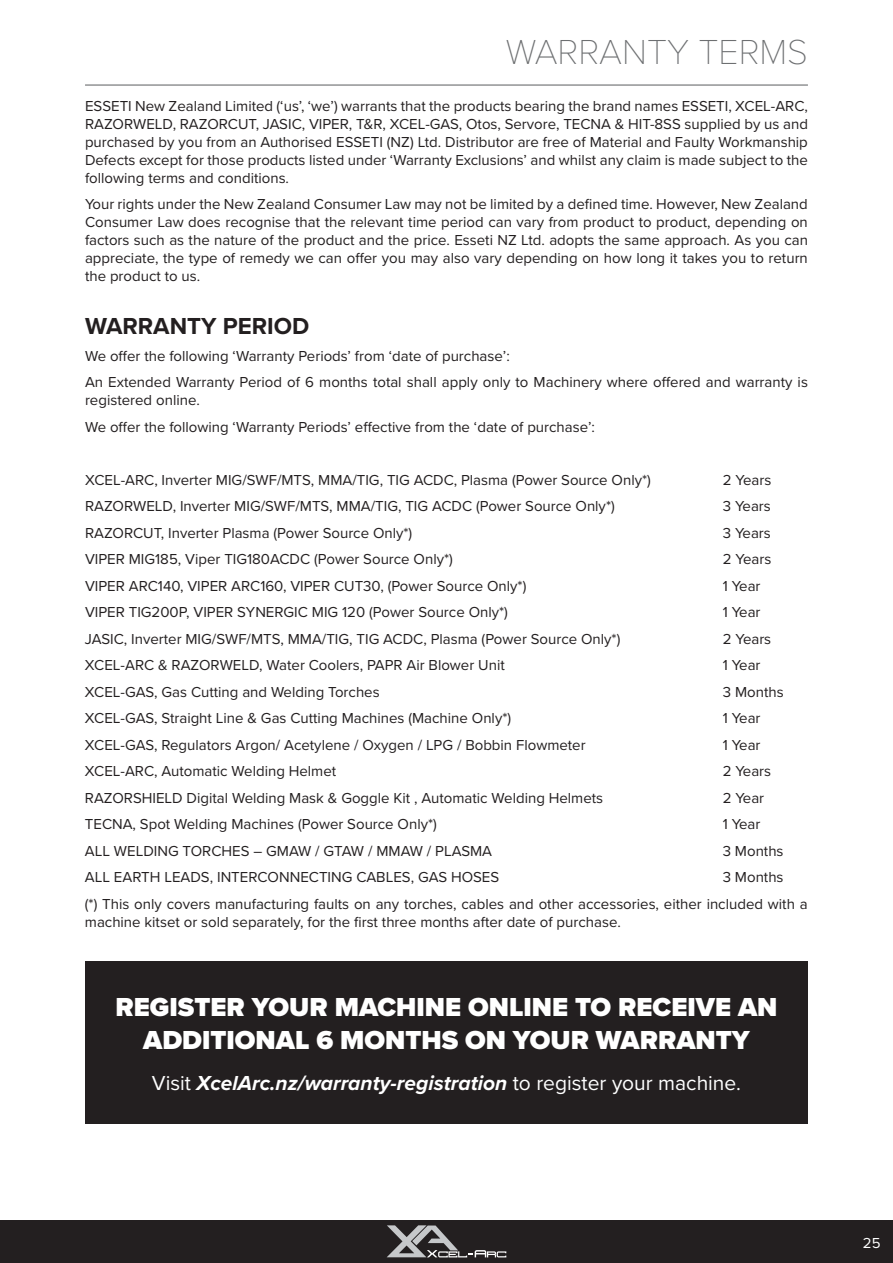
<style>
.page{position:relative;width:893px;height:1263px;background:#fff}
.page>*{position:absolute;margin:0;border:0;box-sizing:border-box;transform-origin:0 0}
.t1{font:100 36px "Proxima Nova T";color:#6d6f71}
.t2{font:900 27px/33px "Proxima Nova";color:#fff;text-align:center}
.t3{font:700 24px "Proxima Nova";color:#231f20}
.t4{font:italic 700 21px "Proxima Nova";color:#fff}
.t5{font:15px/18px "Proxima Nova";color:#231f20}
.t6{font:15px "Proxima Nova";color:#fff}
.s1{font-weight:400;font-style:normal}
</style>
<div class="page">
<hr style="left:85px;top:84px;width:723px;height:2px;background:#6d6f71">
<div style="left:0;top:1220px;width:893px;height:43px;background:#231f20"></div>
<svg style="left:387px;top:1225px;width:119px;height:32px"></svg>
<div style="left:85px;top:961px;width:723px;height:163px;background:#231f20"></div>
<h1 class="t1" style="left:506px;top:25px;width:304px">WARRANTY TERMS</h1>
<p class="t5" style="left:85px;top:96px;width:724px;text-align:justify">ESSETI New Zealand Limited (‘us’, ‘we’) warrants that the products bearing the brand names ESSETI, XCEL-ARC, RAZORWELD, RAZORCUT, JASIC, VIPER, T&amp;R, XCEL-GAS, Otos, Servore, TECNA &amp; HIT-8SS supplied by us and purchased by you from an Authorised ESSETI (NZ) Ltd. Distributor are free of Material and Faulty Workmanship Defects except for those products listed under ‘Warranty Exclusions’ and whilst any claim is made subject to the following terms and conditions.</p>
<p class="t5" style="left:85px;top:194px;width:724px;text-align:justify">Your rights under the New Zealand Consumer Law may not be limited by a defined time. However, New Zealand Consumer Law does recognise that the relevant time period can vary from product to product, depending on factors such as the nature of the product and the price. Esseti NZ Ltd. adopts the same approach. As you can appreciate, the type of remedy we can offer you may also vary depending on how long it takes you to return the product to us.</p>
<h3 class="t3" style="left:85px;top:308px;width:226px">WARRANTY PERIOD</h3>
<p class="t5" style="left:85px;top:342px;width:724px;line-height:26.5px">We offer the following ‘Warranty Periods’ from ‘date of purchase’:<br>An Extended Warranty Period of 6 months total shall apply only to Machinery where offered and warranty is</p>
<p class="t5" style="left:85px;top:386px;width:511px;line-height:26.5px">registered online.<br>We offer the following ‘Warranty Periods’ effective from the ‘date of purchase’:</p>
<p class="t5" style="left:85px;top:470px;width:567px">XCEL-ARC, Inverter MIG/SWF/MTS, MMA/TIG, TIG ACDC, Plasma (Power Source Only*)</p>
<p class="t5" style="left:723px;top:470px;width:50px">2 Years</p>
<p class="t5" style="left:85px;top:497px;width:531px">RAZORWELD, Inverter MIG/SWF/MTS, MMA/TIG, TIG ACDC (Power Source Only*)</p>
<p class="t5" style="left:723px;top:497px;width:49px">3 Years</p>
<p class="t5" style="left:85px;top:523px;width:329px">RAZORCUT, Inverter Plasma (Power Source Only*)</p>
<p class="t5" style="left:723px;top:523px;width:49px">3 Years</p>
<p class="t5" style="left:85px;top:550px;width:369px">VIPER MIG185, Viper TIG180ACDC (Power Source Only*)</p>
<p class="t5" style="left:723px;top:550px;width:50px">2 Years</p>
<p class="t5" style="left:85px;top:576px;width:443px">VIPER ARC140, VIPER ARC160, VIPER CUT30, (Power Source Only*)</p>
<p class="t5" style="left:723px;top:576px;width:39px">1 Year</p>
<p class="t5" style="left:85px;top:603px;width:424px">VIPER TIG200P, VIPER SYNERGIC MIG 120 (Power Source Only*)</p>
<p class="t5" style="left:723px;top:603px;width:39px">1 Year</p>
<p class="t5" style="left:85px;top:629px;width:537px">JASIC, Inverter MIG/SWF/MTS, MMA/TIG, TIG ACDC, Plasma (Power Source Only*)</p>
<p class="t5" style="left:723px;top:629px;width:50px">2 Years</p>
<p class="t5" style="left:85px;top:656px;width:421px">XCEL-ARC &amp; RAZORWELD, Water Coolers, PAPR Air Blower Unit</p>
<p class="t5" style="left:723px;top:656px;width:39px">1 Year</p>
<p class="t5" style="left:85px;top:682px;width:296px">XCEL-GAS, Gas Cutting and Welding Torches</p>
<p class="t5" style="left:723px;top:682px;width:62px">3 Months</p>
<p class="t5" style="left:85px;top:709px;width:428px">XCEL-GAS, Straight Line &amp; Gas Cutting Machines (Machine Only*)</p>
<p class="t5" style="left:723px;top:709px;width:39px">1 Year</p>
<p class="t5" style="left:85px;top:735px;width:502px">XCEL-GAS, Regulators Argon/ Acetylene / Oxygen / LPG / Bobbin Flowmeter</p>
<p class="t5" style="left:723px;top:735px;width:39px">1 Year</p>
<p class="t5" style="left:85px;top:762px;width:253px">XCEL-ARC, Automatic Welding Helmet</p>
<p class="t5" style="left:723px;top:762px;width:50px">2 Years</p>
<p class="t5" style="left:85px;top:788px;width:520px">RAZORSHIELD Digital Welding Mask &amp; Goggle Kit , Automatic Welding Helmets</p>
<p class="t5" style="left:723px;top:788px;width:43px">2 Year</p>
<p class="t5" style="left:85px;top:815px;width:353px">TECNA, Spot Welding Machines (Power Source Only*)</p>
<p class="t5" style="left:723px;top:815px;width:39px">1 Year</p>
<p class="t5" style="left:85px;top:841px;width:409px">ALL WELDING TORCHES – GMAW / GTAW / MMAW / PLASMA</p>
<p class="t5" style="left:723px;top:841px;width:62px">3 Months</p>
<p class="t5" style="left:85px;top:868px;width:416px">ALL EARTH LEADS, INTERCONNECTING CABLES, GAS HOSES</p>
<p class="t5" style="left:85px;top:863px;width:724px;line-height:26.5px;text-indent:638px">3 Months<br>(*) This only covers manufacturing faults on any torches, cables and other accessories, either included with a</p>
<p class="t5" style="left:85px;top:912px;width:537px">machine kitset or sold separately, for the first three months after date of purchase.</p>
<h2 class="t2" style="left:116px;top:991px;width:663px">REGISTER YOUR MACHINE ONLINE TO RECEIVE AN<br>ADDITIONAL 6 MONTHS ON YOUR WARRANTY</h2>
<h3 class="t4" style="left:152px;top:1067px;width:591px"><span class="s1">Visit</span> XcelArc.nz/warranty-registration <span class="s1">to register your machine.</span></h3>
<p class="t6" style="left:863px;top:1231px;width:19px">25</p>
</div>
